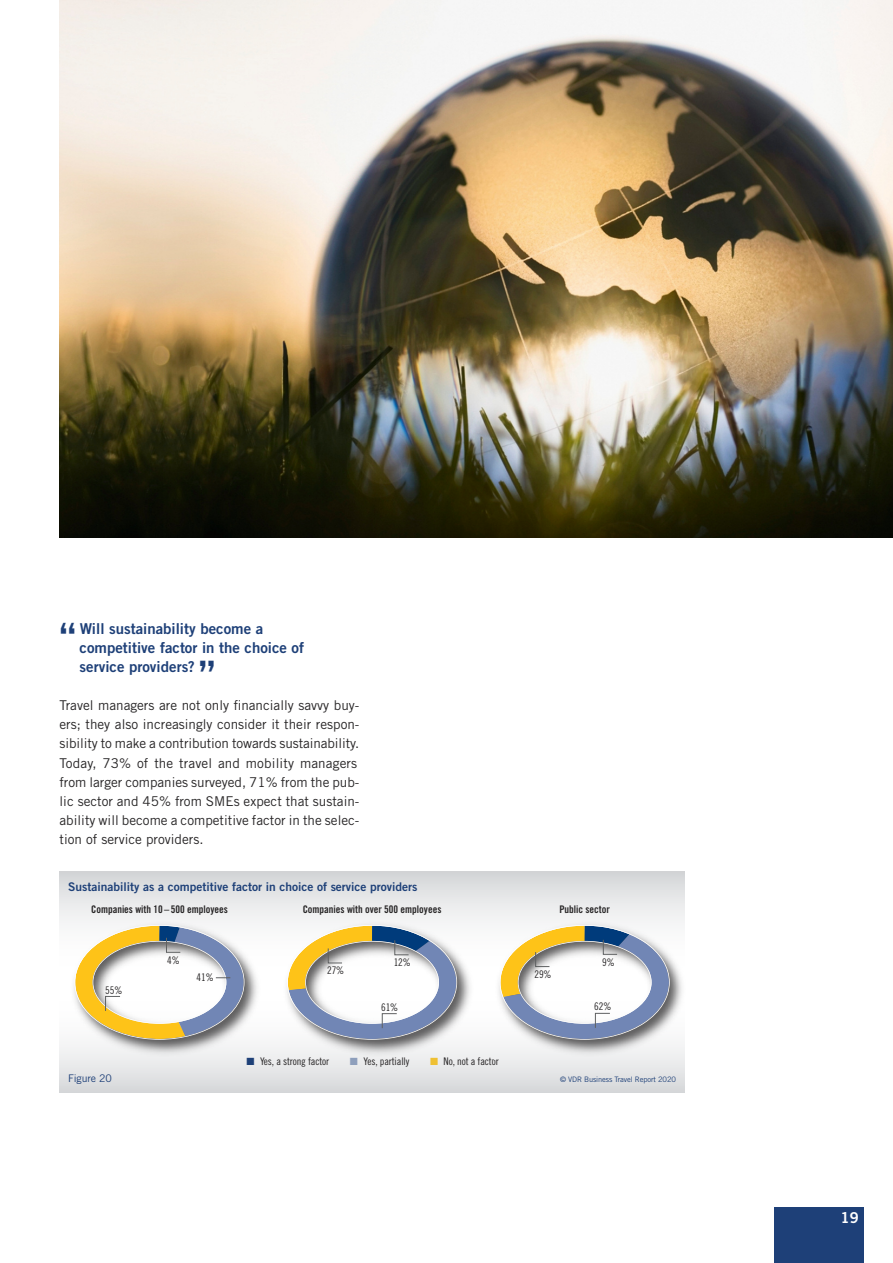
<style>
.page{position:relative;width:893px;height:1263px;background:#fff}
.page>*{position:absolute;margin:0;border:0;box-sizing:border-box;transform-origin:0 0}
.t1{font:37.2px "Trade Gothic LT Std Bd 2";color:#1e4078}
.t2{font:15px/19.2px "Trade Gothic LT Std Bd 2";color:#1e4078}
.t3{font:15px "Trade Gothic LT Std Bd 2";color:#fff}
.t4{font:13.5px/19.2px "Trade Gothic LT Std";color:#272526}
.t5{font:12px "Trade Gothic LT Std Bd 2";color:#1e4078}
.t6{font:10.5px "Trade Gothic LT Std Bd Cn 20";color:#272526}
.t7{font:10.5px "Trade Gothic LT Std Cn 18";letter-spacing:-.01em;color:#272526}
.t8{font:10.5px "Trade Gothic LT Std";letter-spacing:-.01em;color:#1e4078}
.t9{font:7.5px "Trade Gothic LT Std";letter-spacing:-.015em;color:#1e4078}
</style>
<div class="page">
<div style="left:774px;top:1208px;width:89px;height:55px;background:#1e4078"></div>
<svg style="left:60px;top:872px;width:625px;height:221px"></svg>
<img style="left:68px;top:919px;width:195px;height:140px">
<img style="left:280px;top:919px;width:196px;height:140px">
<svg style="left:287px;top:925px;width:170px;height:115px"></svg>
<svg style="left:74px;top:925px;width:170px;height:115px"></svg>
<img style="left:493px;top:919px;width:192px;height:140px">
<svg style="left:500px;top:925px;width:170px;height:115px"></svg>
<img style="left:60px;top:0;width:833px;height:538px">
<svg style="left:247px;top:1058px;width:7px;height:7px"></svg>
<svg style="left:350px;top:1058px;width:8px;height:7px"></svg>
<svg style="left:431px;top:1058px;width:7px;height:7px"></svg>
<h1 class="t1" style="left:60px;top:623px;width:18px">“</h1>
<p class="t2" style="left:80px;top:620px;width:226px">Will sustainability become a competitive factor in the choice of service providers?</p>
<h1 class="t1" style="left:199px;top:639px;width:18px">„</h1>
<p class="t4" style="left:60px;top:697px;width:301px">Travel managers are not only financially savvy buy&shy;ers; they also increasingly consider it their respon&shy;sibility to make a contribution towards sustainability.<br>Today, 73% of the travel and mobility managers from larger companies surveyed, 71% from the pub&shy;lic sector and 45% from SMEs expect that sustain&shy;ability will become a competitive factor in the selec&shy;tion of service providers.</p>
<p class="t5" style="left:68px;top:882px;width:351px">Sustainability as a competitive factor in choice of service providers</p>
<p class="t6" style="left:91px;top:905px;width:138px">Companies with 10 – 500 employees</p>
<p class="t6" style="left:303px;top:906px;width:140px">Companies with over 500 employees</p>
<p class="t7" style="left:105px;top:986px;width:19px">55%</p>
<p class="t7" style="left:167px;top:956px;width:14px">4%</p>
<p class="t7" style="left:197px;top:973px;width:19px">41%</p>
<p class="t7" style="left:327px;top:967px;width:19px">27%</p>
<p class="t7" style="left:394px;top:959px;width:19px">12%</p>
<p class="t7" style="left:381px;top:1003px;width:19px">61%</p>
<p class="t7" style="left:260px;top:1057px;width:71px">Yes, a strong factor</p>
<p class="t7" style="left:363px;top:1057px;width:47px">Yes, partially</p>
<p class="t7" style="left:444px;top:1057px;width:56px">No, not a factor</p>
<p class="t6" style="left:559px;top:906px;width:52px">Public sector</p>
<p class="t7" style="left:534px;top:970px;width:19px">29%</p>
<p class="t7" style="left:602px;top:958px;width:14px">9%</p>
<p class="t7" style="left:594px;top:1003px;width:19px">62%</p>
<p class="t8" style="left:68px;top:1074px;width:45px">Figure 20</p>
<p class="t9" style="left:560px;top:1076px;width:118px">© VDR Business Travel Report 2020</p>
<p class="t3" style="left:841px;top:1212px;width:20px">19</p>
</div>
